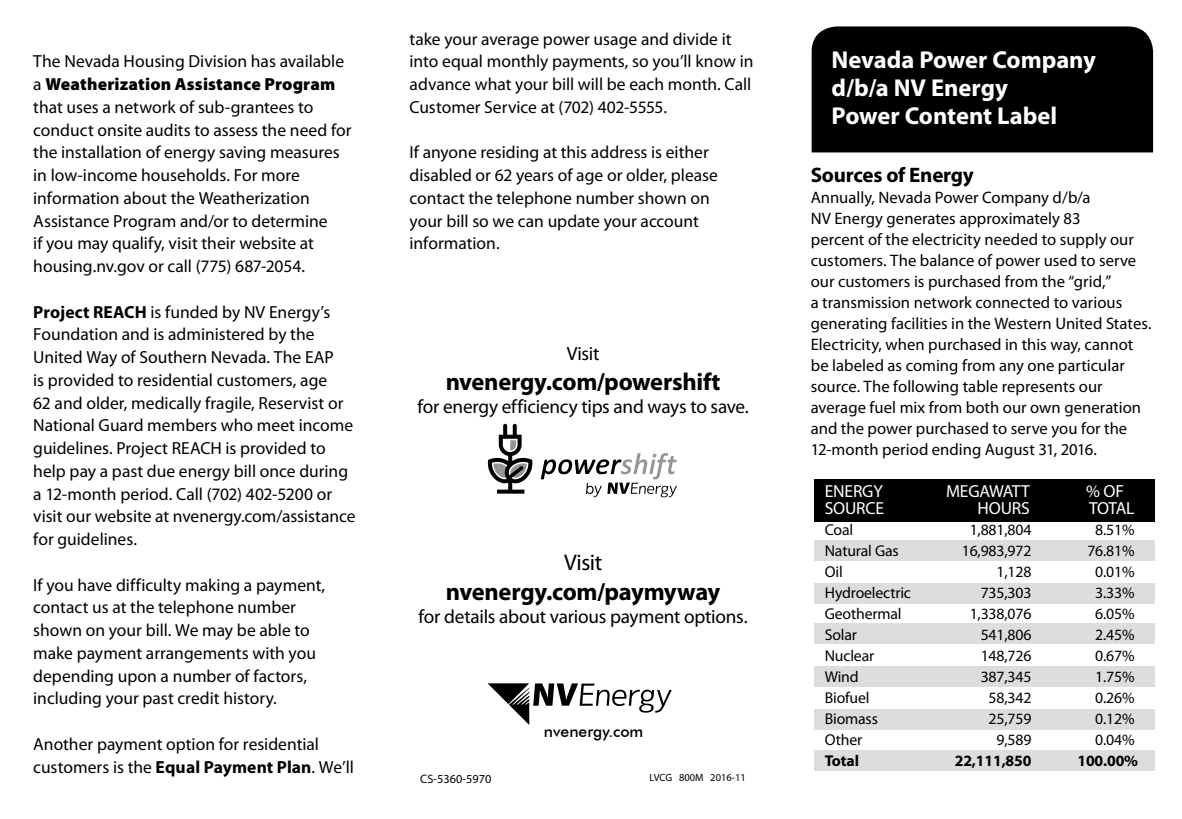
<style>
.page{position:relative;width:1182px;height:819px;background:#fff}
.page>*{position:absolute;margin:0;border:0;box-sizing:border-box;transform-origin:0 0}
.t1{font:700 24.5px/28px "Myriad Pro";letter-spacing:-.005em;color:#fff}
.rate_body{font:700 24.5px "Myriad Pro";letter-spacing:-.01em;color:#000}
.rate_body-2{font:22.75px "Myriad Pro";letter-spacing:-.02em;color:#000}
.headline{font:700 21px "Myriad Pro";letter-spacing:-.01em;color:#000}
.rate_body-3{font:19.25px "Myriad Pro";letter-spacing:-.015em;color:#000}
.rate_body-4{font:17.5px/22.8px "Myriad Pro";color:#000}
.t2{font:17.5px "Myriad Pro";letter-spacing:-.01em;color:#fff}
.rate_body-5{font:16.62px/21px "Myriad Pro";letter-spacing:.005em;color:#000}
.aa_PUC_numbers2{font:15.75px "Myriad Pro";letter-spacing:-.01em;color:#000}
.aa_PUC_numbers2-2{font:700 15.75px "Myriad Pro";letter-spacing:-.01em;color:#000}
.t3{font:500 15.75px "Futura BT";color:#000}
.t4{font:12.25px "Myriad Pro";color:#000}
.t5{font:10.5px "Myriad Pro";color:#000}
.s1{font-weight:900}
.s2{font-weight:700}
</style>
<div class="page">
<div style="left:811px;top:26px;width:341px;height:126px;background:#000"></div>
<svg style="left:487px;top:424px;width:46px;height:70px"></svg>
<svg style="left:540px;top:453px;width:137px;height:44px"></svg>
<div style="left:814px;top:479px;width:340px;height:42px;background:#000"></div>
<div style="left:814px;top:540px;width:340px;height:20px;background:#dcddde"></div>
<div style="left:814px;top:751px;width:340px;height:20px;background:#dcddde"></div>
<div style="left:814px;top:583px;width:340px;height:20px;background:#dcddde"></div>
<div style="left:814px;top:624px;width:340px;height:20px;background:#dcddde"></div>
<div style="left:814px;top:667px;width:340px;height:20px;background:#dcddde"></div>
<div style="left:814px;top:709px;width:340px;height:20px;background:#dcddde"></div>
<svg style="left:487px;top:683px;width:184px;height:42px"></svg>
<p class="rate_body-4" style="left:33px;top:50px;width:320px">The Nevada Housing Division has available a <span class="s1">Weatherization Assistance Program </span>that uses a network of sub-grantees to conduct onsite audits to assess the need for the installation of energy saving measures in low-income households. For more information about the Weatherization Assistance Program and/or to determine<br>if you may qualify, visit their website at housing.nv.gov or call (775) 687-2054.</p>
<p class="rate_body-4" style="left:33px;top:300px;width:324px"><span class="s2">Project REACH</span> is funded by NV Energy’s Foundation and is administered by the United Way of Southern Nevada. The EAP<br>is provided to residential customers, age<br>62 and older, medically fragile, Reservist or National Guard members who meet income guidelines. Project REACH is provided to help pay a past due energy bill once during a 12-month period. Call (702) 402-5200 or visit our website at nvenergy.com/assistance for guidelines.</p>
<p class="rate_body-4" style="left:33px;top:573px;width:293px">If you have difficulty making a payment, contact us at the telephone number shown on your bill. We may be able to make payment arrangements with you depending upon a number of factors, including your past credit history.</p>
<p class="rate_body-4" style="left:33px;top:732px;width:322px">Another payment option for residential customers is the <span class="s2">Equal Payment Plan</span>. We’ll</p>
<p class="rate_body-4" style="left:409px;top:27px;width:345px">take your average power usage and divide it into equal monthly payments, so you’ll know in advance what your bill will be each month. Call Customer Service at (702) 402-5555.</p>
<p class="rate_body-4" style="left:409px;top:141px;width:310px">If anyone residing at this address is either disabled or 62 years of age or older, please contact the telephone number shown on your bill so we can update your account information.</p>
<p class="rate_body-3" style="left:566px;top:342px;width:34px">Visit</p>
<p class="rate_body" style="left:445px;top:365px;width:276px">nvenergy.com/powershift</p>
<p class="rate_body-3" style="left:417px;top:394px;width:333px">for energy efficiency tips and ways to save.</p>
<p class="rate_body-2" style="left:564px;top:549px;width:40px">Visit</p>
<p class="rate_body" style="left:446px;top:575px;width:276px">nvenergy.com/paymyway</p>
<p class="rate_body-3" style="left:418px;top:604px;width:330px">for details about various payment options.</p>
<p class="t3" style="left:544px;top:722px;width:101px">nvenergy.com</p>
<p class="t4" style="left:420px;top:771px;width:73px">CS-5360-5970</p>
<p class="t5" style="left:649px;top:771px;width:98px">LVCG 800M 2016-11</p>
<p class="t1" style="left:831px;top:44px;width:266px">Nevada Power Company d/b/a NV Energy<br>Power Content Label</p>
<p class="headline" style="left:810px;top:161px;width:165px">Sources of Energy</p>
<p class="rate_body-5" style="left:810px;top:187px;width:342px">Annually, Nevada Power Company d/b/a<br>NV Energy generates approximately 83<br>percent of the electricity needed to supply our customers. The balance of power used to serve our customers is purchased from the “grid,”<br>a transmission network connected to various generating facilities in the Western United States.<br>Electricity, when purchased in this way, cannot be labeled as coming from any one particular source. The following table represents our average fuel mix from both our own generation and the power purchased to serve you for the 12-month period ending August 31, 2016.</p>
<p class="t2" style="left:824px;top:480px;width:60px">ENERGY</p>
<p class="t2" style="left:945px;top:480px;width:85px">MEGAWATT</p>
<p class="t2" style="left:1086px;top:480px;width:39px">% OF</p>
<p class="t2" style="left:824px;top:498px;width:61px">SOURCE</p>
<p class="t2" style="left:977px;top:498px;width:54px">HOURS</p>
<p class="t2" style="left:1088px;top:498px;width:47px">TOTAL</p>
<p class="aa_PUC_numbers2" style="left:824px;top:521px;width:30px">Coal</p>
<p class="aa_PUC_numbers2" style="left:969px;top:521px;width:63px">1,881,804</p>
<p class="aa_PUC_numbers2" style="left:1095px;top:521px;width:41px">8.51%</p>
<p class="aa_PUC_numbers2" style="left:824px;top:542px;width:76px">Natural Gas</p>
<p class="aa_PUC_numbers2" style="left:961px;top:542px;width:71px">16,983,972</p>
<p class="aa_PUC_numbers2" style="left:1087px;top:542px;width:49px">76.81%</p>
<p class="aa_PUC_numbers2" style="left:824px;top:563px;width:19px">Oil</p>
<p class="aa_PUC_numbers2" style="left:996px;top:563px;width:36px">1,128</p>
<p class="aa_PUC_numbers2" style="left:1095px;top:563px;width:41px">0.01%</p>
<p class="aa_PUC_numbers2" style="left:824px;top:584px;width:88px">Hydroelectric</p>
<p class="aa_PUC_numbers2" style="left:980px;top:584px;width:52px">735,303</p>
<p class="aa_PUC_numbers2" style="left:1095px;top:584px;width:41px">3.33%</p>
<p class="aa_PUC_numbers2" style="left:824px;top:605px;width:78px">Geothermal</p>
<p class="aa_PUC_numbers2" style="left:969px;top:605px;width:63px">1,338,076</p>
<p class="aa_PUC_numbers2" style="left:1095px;top:605px;width:41px">6.05%</p>
<p class="aa_PUC_numbers2" style="left:824px;top:626px;width:34px">Solar</p>
<p class="aa_PUC_numbers2" style="left:980px;top:626px;width:52px">541,806</p>
<p class="aa_PUC_numbers2" style="left:1095px;top:626px;width:41px">2.45%</p>
<p class="aa_PUC_numbers2" style="left:824px;top:647px;width:51px">Nuclear</p>
<p class="aa_PUC_numbers2" style="left:980px;top:647px;width:52px">148,726</p>
<p class="aa_PUC_numbers2" style="left:1095px;top:647px;width:41px">0.67%</p>
<p class="aa_PUC_numbers2" style="left:824px;top:668px;width:35px">Wind</p>
<p class="aa_PUC_numbers2" style="left:980px;top:668px;width:52px">387,345</p>
<p class="aa_PUC_numbers2" style="left:1095px;top:668px;width:41px">1.75%</p>
<p class="aa_PUC_numbers2" style="left:824px;top:689px;width:46px">Biofuel</p>
<p class="aa_PUC_numbers2" style="left:988px;top:689px;width:44px">58,342</p>
<p class="aa_PUC_numbers2" style="left:1095px;top:689px;width:41px">0.26%</p>
<p class="aa_PUC_numbers2" style="left:824px;top:710px;width:55px">Biomass</p>
<p class="aa_PUC_numbers2" style="left:988px;top:710px;width:44px">25,759</p>
<p class="aa_PUC_numbers2" style="left:1095px;top:710px;width:41px">0.12%</p>
<p class="aa_PUC_numbers2" style="left:824px;top:731px;width:39px">Other</p>
<p class="aa_PUC_numbers2" style="left:996px;top:731px;width:36px">9,589</p>
<p class="aa_PUC_numbers2" style="left:1095px;top:731px;width:41px">0.04%</p>
<p class="aa_PUC_numbers2-2" style="left:824px;top:751px;width:36px">Total</p>
<p class="aa_PUC_numbers2-2" style="left:954px;top:751px;width:78px">22,111,850</p>
<p class="aa_PUC_numbers2-2" style="left:1077px;top:751px;width:62px">100.00%</p>
</div>
